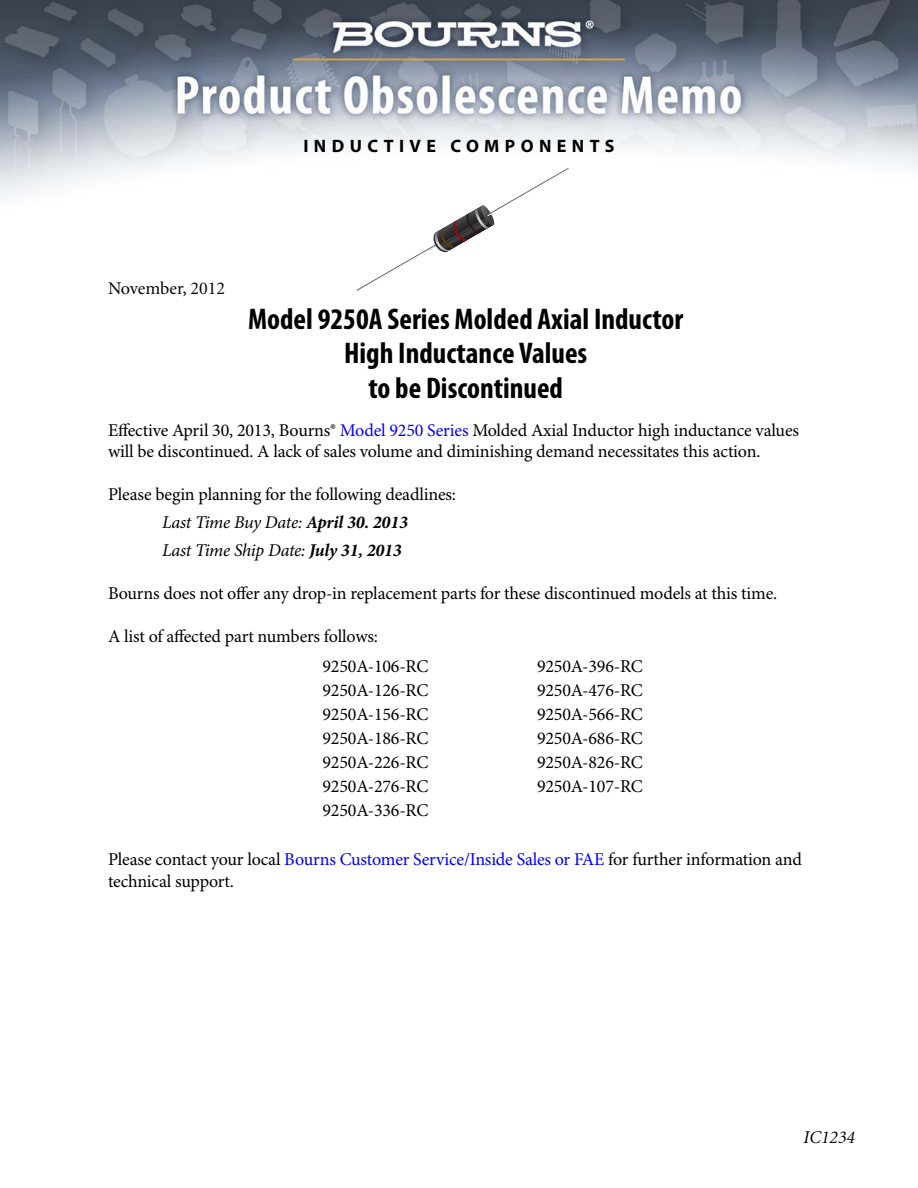
<style>
.page{position:relative;width:918px;height:1188px;background:#fff}
.page>*{position:absolute;margin:0;border:0;box-sizing:border-box;transform-origin:0 0}
.t1{font:700 condensed 30px/34.5px "Myriad Pro";color:#000;text-align:center}
.t2{font:18px/21.6px "Minion Pro";letter-spacing:-.01em;color:#000}
.t3{font:700 18px "Myriad Pro";letter-spacing:.3em;color:#000}
.t4{font:18px "Minion";color:#000}
.t5{font:italic 18px "Minion";color:#000}
.s1{color:#00f}
.s2{font-style:italic}
.s3{font-weight:700;font-style:italic}
</style>
<div class="page">
<img style="left:0;top:0;width:918px;height:199px">
<svg style="left:357px;top:168px;width:212px;height:123px"></svg>
<p class="t4" style="left:108px;top:281px;width:119px">November, 2012</p>
<p class="t3" style="left:303px;top:135px;width:313px">INDUCTIVE COMPONENTS</p>
<h1 class="t1" style="left:248px;top:304px;width:437px">Model 9250A Series Molded Axial Inductor<br>High Inductance Values<br>to be Discontinued</h1>
<p class="t2" style="left:108px;top:421px;width:693px">Effective April 30, 2013, Bourns® <span class="s1">Model 9250 Series</span> Molded Axial Inductor high inductance values will be discontinued. A lack of sales volume and diminishing demand necessitates this action.</p>
<p class="t2" style="left:108px;top:482px;width:350px;line-height:27.6px;text-align:center">Please begin planning for the following deadlines:<br><span class="s2">Last Time Buy Date:</span> <span class="s3">April 30. 2013<br></span><span class="s2">Last Time Ship Date:</span> <span class="s3">July 31, 2013</span></p>
<p class="t2" style="left:108px;top:584px;width:671px">Bourns does not offer any drop-in replacement parts for these discontinued models at this time.</p>
<p class="t2" style="left:323px;top:623px;width:107px;line-height:30px;text-indent:-215px">A list of affected part numbers follows:<br>9250A-106-RC</p>
<p class="t2" style="left:537px;top:657px;width:107px">9250A-396-RC</p>
<p class="t2" style="left:323px;top:681px;width:107px">9250A-126-RC</p>
<p class="t2" style="left:537px;top:681px;width:107px">9250A-476-RC</p>
<p class="t2" style="left:323px;top:705px;width:107px">9250A-156-RC</p>
<p class="t2" style="left:537px;top:705px;width:107px">9250A-566-RC</p>
<p class="t2" style="left:323px;top:729px;width:107px">9250A-186-RC</p>
<p class="t2" style="left:537px;top:729px;width:107px">9250A-686-RC</p>
<p class="t2" style="left:323px;top:753px;width:107px">9250A-226-RC</p>
<p class="t2" style="left:537px;top:753px;width:107px">9250A-826-RC</p>
<p class="t2" style="left:323px;top:777px;width:107px">9250A-276-RC</p>
<p class="t2" style="left:537px;top:777px;width:107px">9250A-107-RC</p>
<p class="t2" style="left:323px;top:801px;width:107px">9250A-336-RC</p>
<p class="t2" style="left:108px;top:850px;width:695px">Please contact your local <span class="s1">Bourns Customer Service/Inside Sales or FAE</span> for further information and technical support.</p>
<p class="t5" style="left:804px;top:1130px;width:53px">IC1234</p>
</div>
